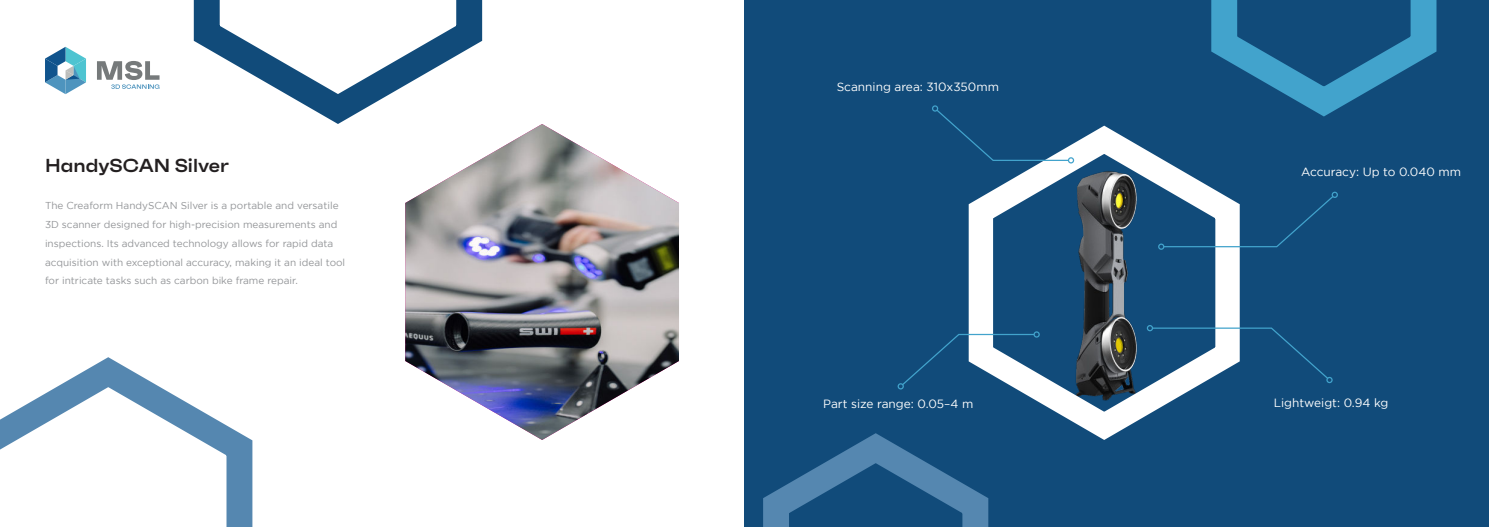
<style>
.page{position:relative;width:1489px;height:527px;background:#fff}
.page>*{position:absolute;margin:0;border:0;box-sizing:border-box;transform-origin:0 0}
.t1{font:600 expanded 18.75px "Faktum";color:#231f20}
.t2{font:11.88px "Gotham";color:#fff}
.t3{font:10px/18.8px "Gotham";color:#939598}
</style>
<div class="page">
<svg style="left:97px;top:61px;width:62px;height:28px"></svg>
<svg style="left:45px;top:47px;width:41px;height:47px"></svg>
<div style="left:744px;top:0;width:744px;height:526px;background:#114b7a"></div>
<svg style="left:968px;top:125px;width:272px;height:315px"></svg>
<svg style="left:935px;top:108px;width:134px;height:53px"></svg>
<div style="left:931px;top:105px;width:7px;height:6px;border:1px solid #42a3cc;border-radius:50%"></div>
<div style="left:1067px;top:157px;width:7px;height:6px;border:1px solid #42a3cc;border-radius:50%"></div>
<div style="left:1326px;top:376px;width:6px;height:7px;border:1px solid #42a3cc;border-radius:50%"></div>
<svg style="left:1146px;top:325px;width:183px;height:55px"></svg>
<svg style="left:897px;top:331px;width:142px;height:58px"></svg>
<svg style="left:1162px;top:194px;width:170px;height:54px"></svg>
<div style="left:1331px;top:191px;width:6px;height:7px;border:1px solid #42a3cc;border-radius:50%"></div>
<div style="left:1157px;top:243px;width:7px;height:6px;border:1px solid #42a3cc;border-radius:50%"></div>
<img style="left:405px;top:124px;width:274px;height:315px">
<svg style="left:0;top:357px;width:253px;height:169px"></svg>
<svg style="left:1198px;top:0;width:239px;height:131px"></svg>
<svg style="left:763px;top:418px;width:247px;height:108px"></svg>
<svg style="left:193px;top:0;width:311px;height:139px"></svg>
<h1 class="t1" style="left:45px;top:158px;width:186px">HandySCAN Silver</h1>
<p class="t3" style="left:45px;top:196px;width:302px">The Creaform HandySCAN Silver is a portable and versatile 3D scanner designed for high-precision measurements and inspections. Its advanced technology allows for rapid data acquisition with exceptional accuracy, making it an ideal tool for intricate tasks such as carbon bike frame repair.</p>
<p class="t2" style="left:836px;top:80px;width:164px">Scanning area: 310x350mm</p>
<p class="t2" style="left:823px;top:396px;width:152px">Part size range: 0.05–4 m</p>
<p class="t2" style="left:1300px;top:165px;width:161px">Accuracy: Up to 0.040 mm</p>
<p class="t2" style="left:1273px;top:395px;width:116px">Lightweigt: 0.94 kg</p>
</div>
